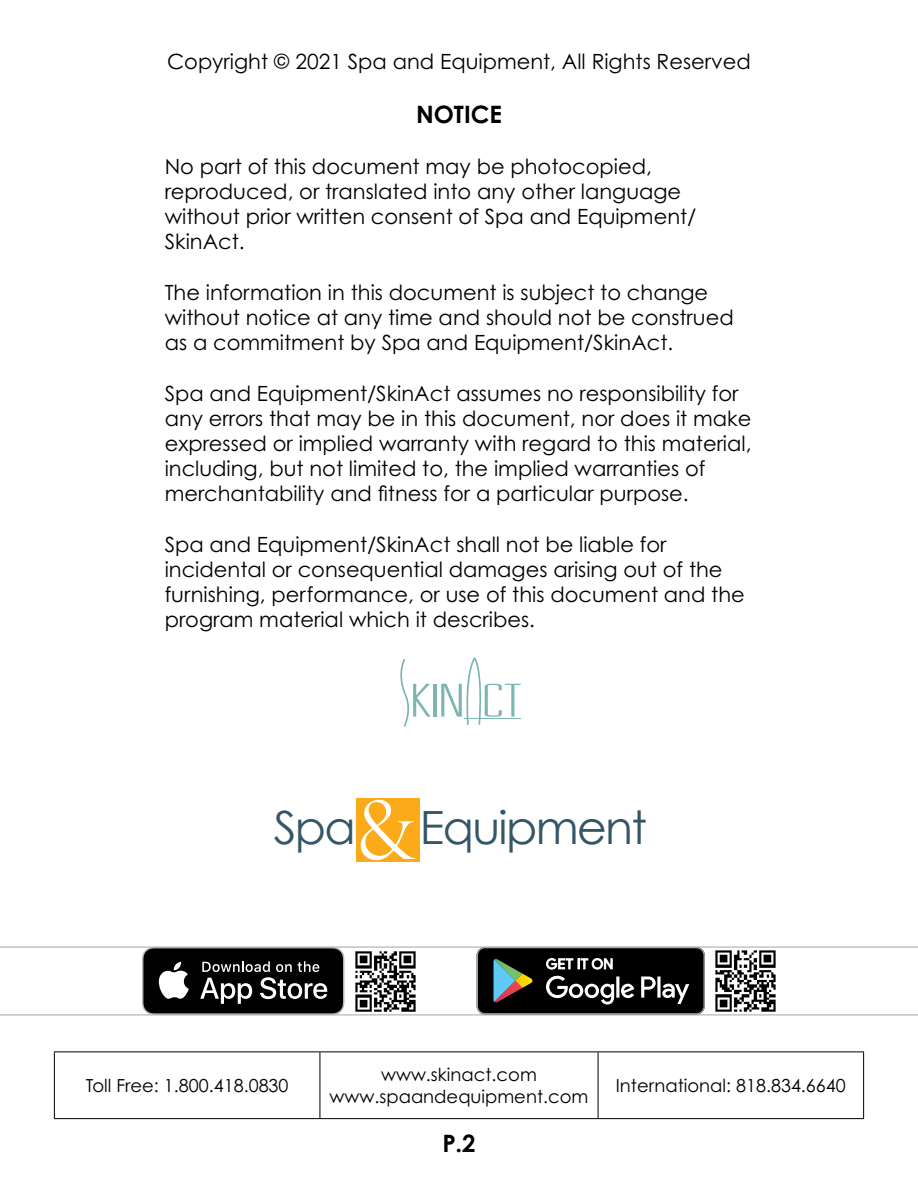
<style>
.page{position:relative;width:918px;height:1188px;background:#fff}
.page>*{position:absolute;margin:0;border:0;box-sizing:border-box;transform-origin:0 0}
.t1{font:45.75px "Century Gothic";letter-spacing:-.035em;color:#355667}
.t2{font:700 24px "Century Gothic Pro";color:#000}
.t3{font:21px/25.2px "Century Gothic Pro";color:#000}
.t4{font:18px/21.6px "Century Gothic Pro";color:#000;text-align:center}
.s1{font-family:"Perpetua Titling";font-weight:300;font-size:79.95px;color:#fff}
</style>
<div class="page">
<hr style="left:54px;top:1052px;width:266px;height:1px;background:#000">
<hr style="left:54px;top:1052px;width:1px;height:66px;background:#000">
<hr style="left:320px;top:1052px;width:278px;height:1px;background:#000">
<hr style="left:320px;top:1052px;width:1px;height:66px;background:#000">
<hr style="left:598px;top:1052px;width:266px;height:1px;background:#000">
<hr style="left:598px;top:1052px;width:1px;height:66px;background:#000">
<hr style="left:863px;top:1052px;width:1px;height:66px;background:#000">
<hr style="left:54px;top:1118px;width:266px;height:1px;background:#000">
<hr style="left:320px;top:1118px;width:278px;height:1px;background:#000">
<hr style="left:598px;top:1118px;width:266px;height:1px;background:#000">
<svg style="left:477px;top:948px;width:228px;height:67px;background:#2a2b2a"></svg>
<img style="left:712px;top:950px;width:68px;height:65px">
<svg style="left:142px;top:948px;width:203px;height:67px;background:#313131"></svg>
<img style="left:351px;top:951px;width:68px;height:64px">
<hr style="left:0;top:947px;width:918px;height:1px;background:#a5a5a4">
<hr style="left:0;top:1015px;width:918px;height:1px;background:#a5a5a4">
<div style="left:356px;top:799px;width:64px;height:63px;background:#fbaa19"></div>
<hr style="left:433px;top:684px;width:3px;height:33px;background:#7cb6b3">
<svg style="left:400px;top:659px;width:31px;height:68px"></svg>
<svg style="left:441px;top:658px;width:80px;height:67px"></svg>
<hr style="left:464px;top:719px;width:57px;height:1px;background:#7cb6b3">
<p class="t3" style="left:167px;top:49px;width:585px">Copyright © 2021 Spa and Equipment, All Rights Reserved</p>
<p class="t2" style="left:416px;top:100px;width:87px">NOTICE</p>
<p class="t3" style="left:165px;top:153px;width:533px">No part of this document may be photocopied, reproduced, or translated into any other language without prior written consent of Spa and Equipment/ SkinAct.</p>
<p class="t3" style="left:165px;top:279px;width:571px">The information in this document is subject to change without notice at any time and should not be construed as a commitment by Spa and Equipment/SkinAct.</p>
<p class="t3" style="left:165px;top:380px;width:588px">Spa and Equipment/SkinAct assumes no responsibility for any errors that may be in this document, nor does it make expressed or implied warranty with regard to this material, including, but not limited to, the implied warranties of merchantability and fitness for a particular purpose.</p>
<p class="t3" style="left:165px;top:531px;width:582px">Spa and Equipment/SkinAct shall not be liable for incidental or consequential damages arising out of the furnishing, performance, or use of this document and the program material which it describes.</p>
<h1 class="t1" style="left:274px;top:796px;width:375px">Spa<span class="s1">&amp;</span>Equipment</h1>
<p class="t4" style="left:86px;top:1074px;width:204px">Toll Free: 1.800.418.0830</p>
<p class="t4" style="left:330px;top:1064px;width:260px">www.skinact.com www.spaandequipment.com</p>
<p class="t4" style="left:616px;top:1074px;width:231px">International: 818.834.6640</p>
<p class="t2" style="left:442px;top:1128px;width:35px">P.2</p>
</div>
